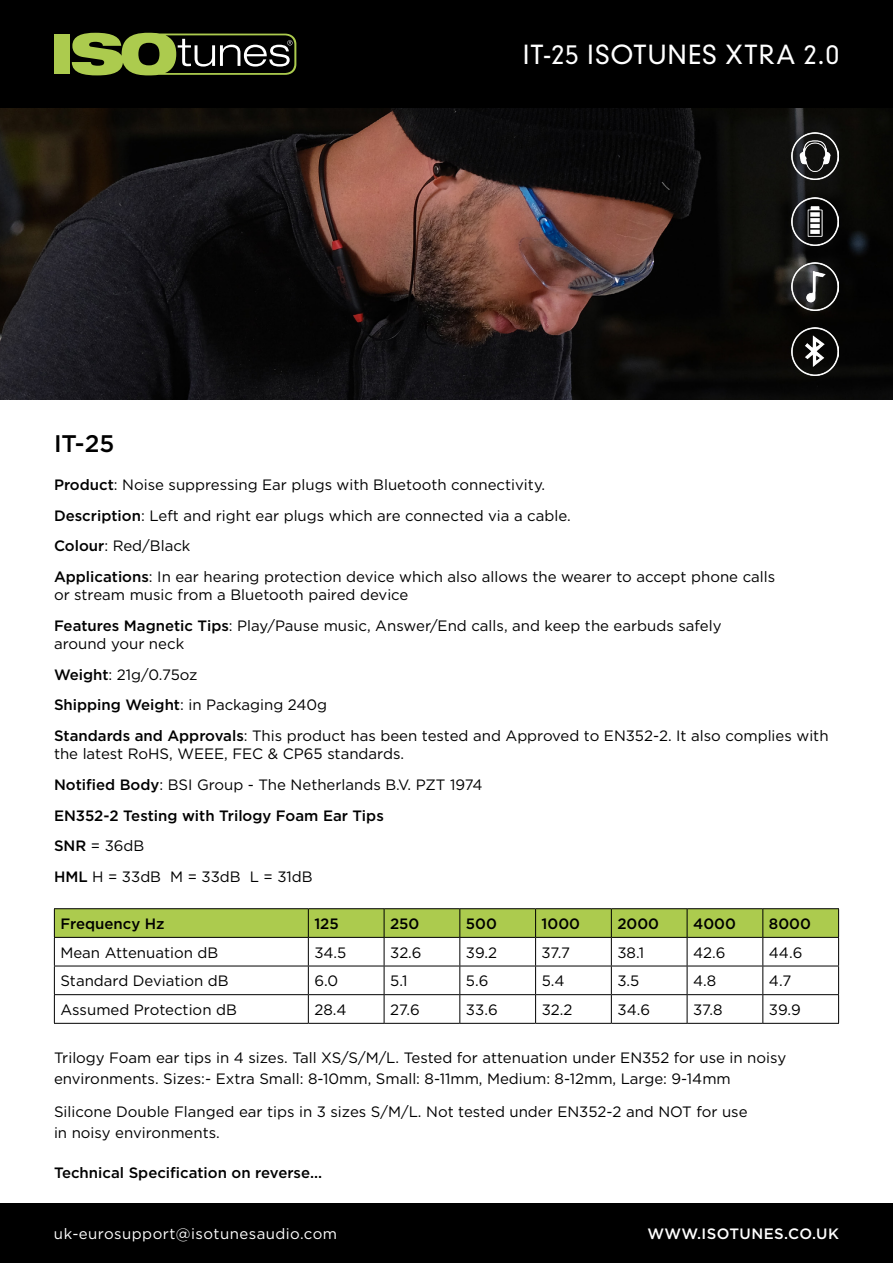
<style>
.page{position:relative;width:893px;height:1263px;background:#fff}
.page>*{position:absolute;margin:0;border:0;box-sizing:border-box;transform-origin:0 0}
.t1{font:300 25.5px "DIN Neuzeit Grotesk Std";letter-spacing:.04em;color:#fff}
.t2{font:500 24px "Gotham";color:#000}
.t3{font:15px/30.8px "Gotham";color:#000}
.t4{font:500 15px "Gotham";color:#000}
.t5{font:15px "Gotham";letter-spacing:.03em;color:#fff}
.t6{font:500 15px "Gotham";letter-spacing:.03em;color:#fff}
.s1{font-weight:500}
</style>
<div class="page">
<div style="left:0;top:0;width:893px;height:108px;background:#000"></div>
<div style="left:54px;top:34px;width:16px;height:40px;background:#accb4e"></div>
<svg style="left:72px;top:33px;width:224px;height:42px"></svg>
<img style="left:0;top:108px;width:893px;height:292px">
<hr style="left:54px;top:908px;width:254px;height:1px;background:#000">
<hr style="left:308px;top:908px;width:76px;height:1px;background:#000">
<hr style="left:384px;top:908px;width:76px;height:1px;background:#000">
<hr style="left:460px;top:908px;width:76px;height:1px;background:#000">
<hr style="left:536px;top:908px;width:75px;height:1px;background:#000">
<hr style="left:611px;top:908px;width:76px;height:1px;background:#000">
<hr style="left:687px;top:908px;width:76px;height:1px;background:#000">
<hr style="left:763px;top:908px;width:76px;height:1px;background:#000">
<svg style="left:54px;top:909px;width:785px;height:114px"></svg>
<hr style="left:54px;top:1023px;width:254px;height:1px;background:#000">
<hr style="left:308px;top:1023px;width:76px;height:1px;background:#000">
<hr style="left:384px;top:1023px;width:76px;height:1px;background:#000">
<hr style="left:460px;top:1023px;width:76px;height:1px;background:#000">
<hr style="left:536px;top:1023px;width:75px;height:1px;background:#000">
<hr style="left:611px;top:1023px;width:76px;height:1px;background:#000">
<hr style="left:687px;top:1023px;width:76px;height:1px;background:#000">
<hr style="left:763px;top:1023px;width:76px;height:1px;background:#000">
<img style="left:791px;top:133px;width:48px;height:47px">
<img style="left:791px;top:263px;width:48px;height:47px">
<img style="left:791px;top:328px;width:48px;height:47px">
<img style="left:791px;top:198px;width:48px;height:47px">
<div style="left:0;top:1203px;width:893px;height:60px;background:#000"></div>
<h2 class="t2" style="left:54px;top:428px;width:62px">IT-25</h2>
<h1 class="t1" style="left:523px;top:39px;width:317px">IT-25 ISOTUNES XTRA 2.0</h1>
<p class="t3" style="left:54px;top:469px;width:723px"><span class="s1">Product</span>: Noise suppressing Ear plugs with Bluetooth connectivity.<br><span class="s1">Description</span>: Left and right ear plugs which are connected via a cable.<br><span class="s1">Colour</span>: Red/Black<br><span class="s1">Applications</span>: In ear hearing protection device which also allows the wearer to accept phone calls</p>
<p class="t3" style="left:54px;top:579px;width:669px">or stream music from a Bluetooth paired device<br><span class="s1">Features Magnetic Tips</span>: Play/Pause music, Answer/End calls, and keep the earbuds safely</p>
<p class="t3" style="left:54px;top:628px;width:776px">around your neck<br><span class="s1">Weight</span>: 21g/0.75oz<br><span class="s1">Shipping Weight</span>: in Packaging 240g<br><span class="s1">Standards and Approvals</span>: This product has been tested and Approved to EN352-2. It also complies with</p>
<p class="t3" style="left:54px;top:738px;width:430px">the latest RoHS, WEEE, FEC &amp; CP65 standards.<br><span class="s1">Notified Body</span>: BSI Group - The Netherlands B.V. PZT 1974<br><span class="s1">EN352-2 Testing with Trilogy Foam Ear Tips<br>SNR</span> = 36dB<br><span class="s1">HML</span> H = 33dB M = 33dB L = 31dB</p>
<p class="t4" style="left:60px;top:914px;width:106px">Frequency Hz</p>
<p class="t4" style="left:314px;top:914px;width:26px">125</p>
<p class="t4" style="left:390px;top:914px;width:31px">250</p>
<p class="t4" style="left:466px;top:914px;width:33px">500</p>
<p class="t4" style="left:542px;top:914px;width:40px">1000</p>
<p class="t4" style="left:617px;top:914px;width:43px">2000</p>
<p class="t4" style="left:693px;top:914px;width:44px">4000</p>
<p class="t4" style="left:769px;top:914px;width:44px">8000</p>
<p class="t3" style="left:60px;top:937px;width:159px">Mean Attenuation dB</p>
<p class="t3" style="left:314px;top:937px;width:34px">34.5</p>
<p class="t3" style="left:390px;top:937px;width:33px">32.6</p>
<p class="t3" style="left:466px;top:937px;width:33px">39.2</p>
<p class="t3" style="left:542px;top:937px;width:30px">37.7</p>
<p class="t3" style="left:617px;top:937px;width:28px">38.1</p>
<p class="t3" style="left:693px;top:937px;width:34px">42.6</p>
<p class="t3" style="left:769px;top:937px;width:35px">44.6</p>
<p class="t3" style="left:60px;top:965px;width:170px">Standard Deviation dB</p>
<p class="t3" style="left:314px;top:965px;width:25px">6.0</p>
<p class="t3" style="left:390px;top:965px;width:19px">5.1</p>
<p class="t3" style="left:466px;top:965px;width:24px">5.6</p>
<p class="t3" style="left:542px;top:965px;width:24px">5.4</p>
<p class="t3" style="left:617px;top:965px;width:24px">3.5</p>
<p class="t3" style="left:693px;top:965px;width:25px">4.8</p>
<p class="t3" style="left:769px;top:965px;width:24px">4.7</p>
<p class="t3" style="left:60px;top:994px;width:178px">Assumed Protection dB</p>
<p class="t3" style="left:314px;top:994px;width:34px">28.4</p>
<p class="t3" style="left:390px;top:994px;width:31px">27.6</p>
<p class="t3" style="left:466px;top:994px;width:33px">33.6</p>
<p class="t3" style="left:542px;top:994px;width:32px">32.2</p>
<p class="t3" style="left:617px;top:994px;width:34px">34.6</p>
<p class="t3" style="left:693px;top:994px;width:31px">37.8</p>
<p class="t3" style="left:769px;top:994px;width:34px">39.9</p>
<p class="t3" style="left:54px;top:1046px;width:734px;line-height:21px">Trilogy Foam ear tips in 4 sizes. Tall XS/S/M/L. Tested for attenuation under EN352 for use in noisy environments. Sizes:- Extra Small: 8-10mm, Small: 8-11mm, Medium: 8-12mm, Large: 9-14mm</p>
<p class="t3" style="left:54px;top:1101px;width:695px;line-height:21px">Silicone Double Flanged ear tips in 3 sizes S/M/L. Not tested under EN352-2 and NOT for use in noisy environments.</p>
<p class="t4" style="left:54px;top:1162px;width:270px">Technical Specification on reverse...</p>
<p class="t5" style="left:54px;top:1224px;width:285px">uk-eurosupport@isotunesaudio.com</p>
<p class="t6" style="left:647px;top:1224px;width:193px">WWW.ISOTUNES.CO.UK</p>
</div>
